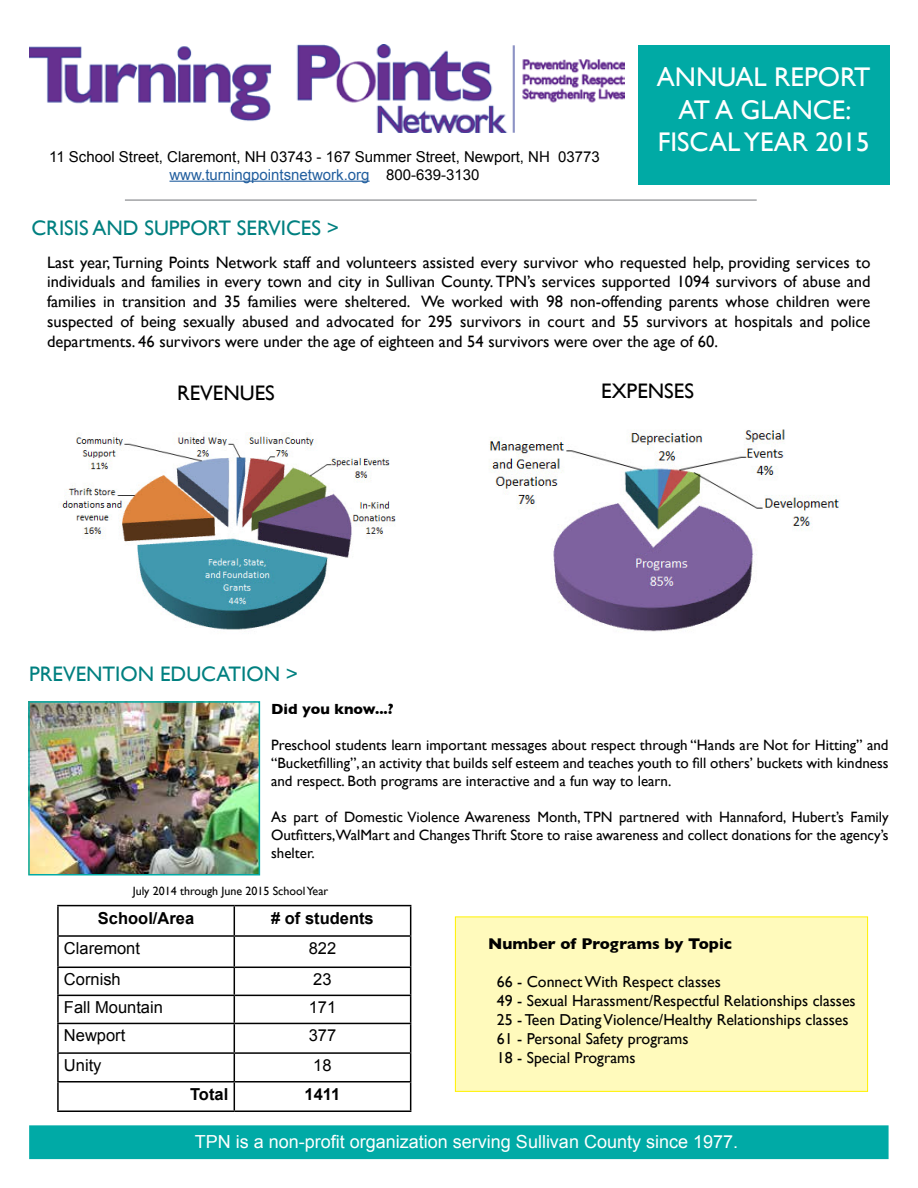
<style>
.page{position:relative;width:918px;height:1188px;background:#fff}
.page>*{position:absolute;margin:0;border:0;box-sizing:border-box;transform-origin:0 0}
.t1{font:27px/32.4px "Gill Sans";color:#fff;text-align:center}
.t2{font:21px "Gill Sans";color:#008080}
.t3{font:21px "Gill Sans";color:#000}
.t4{font:18px "Arial";color:#fff}
.t5{font:16.5px/19.8px "Gill Sans";color:#000;text-align:justify}
.t6{font:16.5px "Arial";color:#000}
.t7{font:700 16.5px "Arial";color:#000}
.t8{font:15.9px/19px "Gill Sans";color:#000}
.t9{font:700 15.9px "Gill Sans";color:#000}
.t10{font:15px/18px "Gill Sans";color:#000;text-align:justify}
.t11{font:15px/18px "Arial";color:#000;text-align:center}
.t12{font:700 15px "Gill Sans";color:#000}
.t13{font:12px "Gill Sans";color:#000}
.s1{color:#215e9e}
</style>
<div class="page">
<div style="left:638px;top:45px;width:252px;height:139px;background:#00aaa5"></div>
<div style="left:29px;top:1125px;width:860px;height:34px;background:#00aaa6"></div>
<div style="left:455px;top:917px;width:413px;height:174px;background:#fffabc"></div>
<div style="left:455px;top:917px;width:413px;height:175px;border:1px solid #fff200"></div>
<hr style="left:57px;top:905px;width:177px;height:1px;background:#000">
<hr style="left:57px;top:906px;width:2px;height:29px;background:#000">
<hr style="left:234px;top:905px;width:177px;height:1px;background:#000">
<svg style="left:234px;top:906px;width:1px;height:29px"></svg>
<svg style="left:410px;top:906px;width:1px;height:29px"></svg>
<hr style="left:57px;top:935px;width:177px;height:2px;background:#000">
<hr style="left:57px;top:937px;width:2px;height:30px;background:#000">
<hr style="left:234px;top:935px;width:177px;height:2px;background:#000">
<hr style="left:234px;top:937px;width:1px;height:30px;background:#000">
<hr style="left:410px;top:937px;width:1px;height:30px;background:#000">
<hr style="left:57px;top:967px;width:177px;height:1px;background:#000">
<hr style="left:57px;top:968px;width:2px;height:27px;background:#000">
<hr style="left:234px;top:967px;width:177px;height:1px;background:#000">
<hr style="left:57px;top:995px;width:177px;height:1px;background:#000">
<hr style="left:57px;top:996px;width:2px;height:27px;background:#000">
<hr style="left:234px;top:995px;width:177px;height:1px;background:#000">
<hr style="left:57px;top:1023px;width:177px;height:1px;background:#000">
<hr style="left:57px;top:1024px;width:2px;height:28px;background:#000">
<hr style="left:234px;top:1023px;width:177px;height:1px;background:#000">
<hr style="left:57px;top:1052px;width:177px;height:2px;background:#000">
<hr style="left:57px;top:1054px;width:2px;height:27px;background:#000">
<hr style="left:234px;top:1052px;width:177px;height:2px;background:#000">
<hr style="left:57px;top:1081px;width:177px;height:2px;background:#000">
<hr style="left:57px;top:1083px;width:2px;height:28px;background:#000">
<hr style="left:234px;top:1081px;width:177px;height:2px;background:#000">
<svg style="left:234px;top:968px;width:1px;height:143px"></svg>
<svg style="left:410px;top:968px;width:1px;height:143px"></svg>
<hr style="left:57px;top:1111px;width:177px;height:1px;background:#000">
<hr style="left:234px;top:1111px;width:177px;height:1px;background:#000">
<img style="left:62px;top:435px;width:334px;height:195px">
<img style="left:489px;top:429px;width:350px;height:203px">
<hr style="left:125px;top:199px;width:632px;height:2px;background:#a1a3a5">
<img style="left:31px;top:704px;width:226px;height:168px">
<div style="left:28px;top:701px;width:232px;height:174px;border:2px solid #00aaa5"></div>
<hr style="left:170px;top:181px;width:200px;height:1px;background:#215e9e">
<img style="left:29px;top:45px;width:595px;height:88px">
<p class="t11" style="left:49px;top:147px;width:552px">11 School Street, Claremont, NH 03743 - 167 Summer Street, Newport, NH 03773 <span class="s1">www.turningpointsnetwork.org</span> 800-639-3130</p>
<p class="t2" style="left:31px;top:216px;width:309px">CRISIS AND SUPPORT SERVICES &gt;</p>
<h1 class="t1" style="left:657px;top:61px;width:215px">ANNUAL REPORT<br>AT A GLANCE:<br>FISCAL YEAR 2015</h1>
<p class="t5" style="left:47px;top:252px;width:825px">Last year, Turning Points Network staff and volunteers assisted every survivor who requested help, providing services to individuals and families in every town and city in Sullivan County. TPN’s services supported 1094 survivors of abuse and families in transition and 35 families were sheltered. We worked with 98 non-offending parents whose children were suspected of being sexually abused and advocated for 295 survivors in court and 55 survivors at hospitals and police departments. 46 survivors were under the age of eighteen and 54 survivors were over the age of 60.</p>
<p class="t3" style="left:177px;top:380px;width:99px">REVENUES</p>
<p class="t3" style="left:601px;top:379px;width:94px">EXPENSES</p>
<p class="t2" style="left:29px;top:661px;width:271px">PREVENTION EDUCATION &gt;</p>
<p class="t12" style="left:271px;top:697px;width:124px">Did you know...?</p>
<p class="t10" style="left:271px;top:736px;width:619px">Preschool students learn important messages about respect through “Hands are Not for Hitting” and “Bucketfilling”, an activity that builds self esteem and teaches youth to fill others’ buckets with kindness and respect. Both programs are interactive and a fun way to learn.</p>
<p class="t10" style="left:271px;top:808px;width:619px">As part of Domestic Violence Awareness Month, TPN partnered with Hannaford, Hubert’s Family Outfitters,WalMart and Changes Thrift Store to raise awareness and collect donations for the agency’s shelter.</p>
<p class="t13" style="left:133px;top:884px;width:197px">July 2014 through June 2015 School Year</p>
<p class="t7" style="left:98px;top:907px;width:98px">School/Area</p>
<p class="t7" style="left:271px;top:907px;width:104px"># of students</p>
<p class="t6" style="left:64px;top:937px;width:78px">Claremont</p>
<p class="t6" style="left:309px;top:937px;width:29px">822</p>
<p class="t6" style="left:64px;top:969px;width:58px">Cornish</p>
<p class="t6" style="left:313px;top:969px;width:20px">23</p>
<p class="t6" style="left:64px;top:997px;width:101px">Fall Mountain</p>
<p class="t6" style="left:309px;top:997px;width:29px">171</p>
<p class="t6" style="left:64px;top:1025px;width:63px">Newport</p>
<p class="t6" style="left:309px;top:1025px;width:29px">377</p>
<p class="t6" style="left:64px;top:1054px;width:39px">Unity</p>
<p class="t6" style="left:313px;top:1054px;width:20px">18</p>
<p class="t7" style="left:190px;top:1083px;width:40px">Total</p>
<p class="t7" style="left:305px;top:1083px;width:37px">1411</p>
<p class="t9" style="left:488px;top:931px;width:245px">Number of Programs by Topic</p>
<p class="t8" style="left:497px;top:972px;width:360px">66 - Connect With Respect classes<br>49 - Sexual Harassment/Respectful Relationships classes 25 - Teen Dating Violence/Healthy Relationships classes 61 - Personal Safety programs<br>18 - Special Programs</p>
<p class="t4" style="left:195px;top:1130px;width:545px">TPN is a non-profit organization serving Sullivan County since 1977.</p>
</div>
